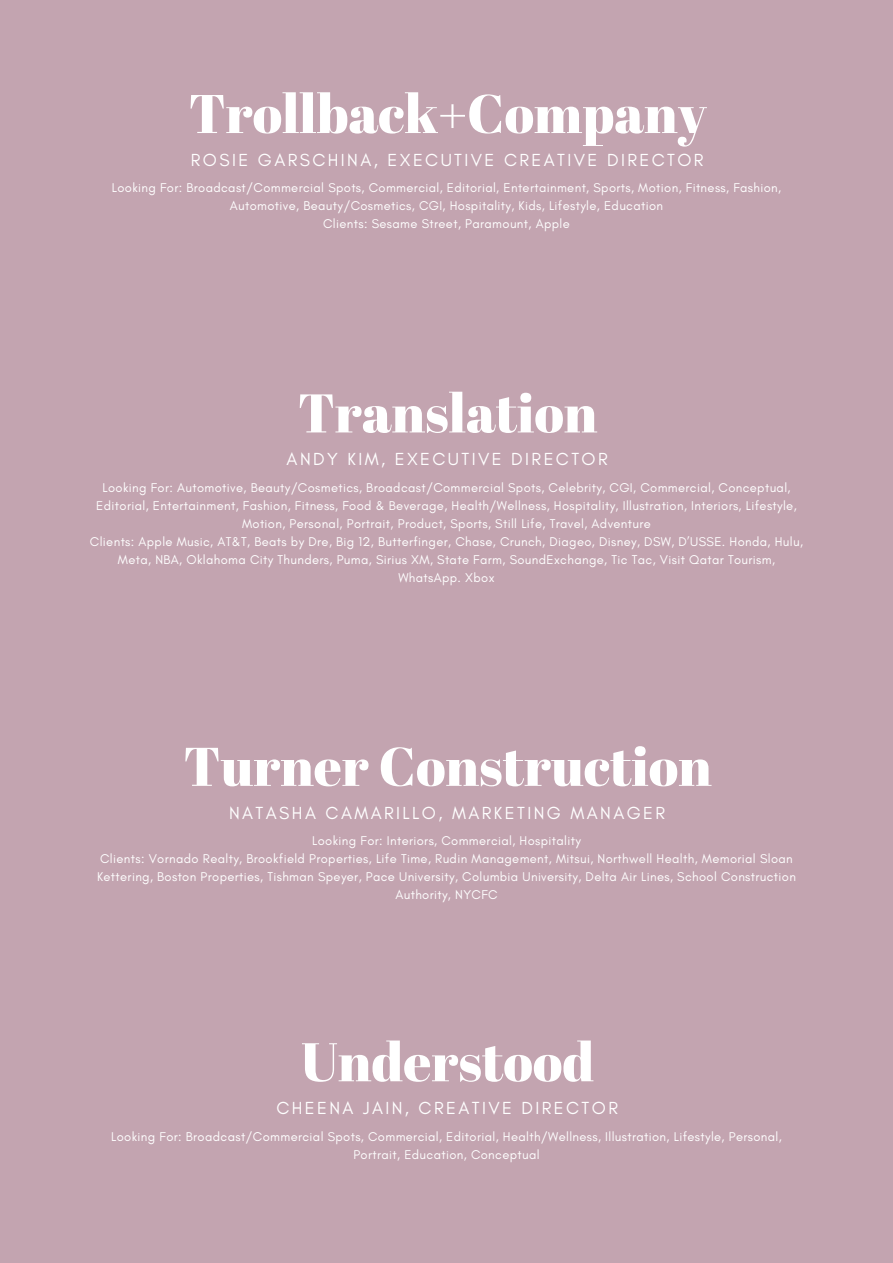
<style>
.page{position:relative;width:893px;height:1263px;background:#c3a4b0}
.page>*{position:absolute;margin:0;border:0;box-sizing:border-box;transform-origin:0 0}
.t1{font:54.3px "Abril Fatface";color:#fff}
.t2{font:17.77px "Glacial Indifference";letter-spacing:.135em;color:#fff}
.t3{font:12.9px/18px "Glacial Indifference";letter-spacing:.03em;color:#fff;text-align:center}
</style>
<div class="page">
<h1 class="t1" style="left:189px;top:76px;width:519px">Trollback+Company</h1>
<h2 class="t2" style="left:191px;top:149px;width:514px">ROSIE GARSCHINA, EXECUTIVE CREATIVE DIRECTOR</h2>
<p class="t3" style="left:112px;top:179px;width:671px">Looking For: Broadcast/Commercial Spots, Commercial, Editorial, Entertainment, Sports, Motion, Fitness, Fashion,<br>Automotive, Beauty/Cosmetics, CGI, Hospitality, Kids, Lifestyle, Education</p>
<p class="t3" style="left:323px;top:215px;width:248px">Clients: Sesame Street, Paramount, Apple</p>
<h1 class="t1" style="left:298px;top:375px;width:301px">Translation</h1>
<h2 class="t2" style="left:287px;top:448px;width:322px">ANDY KIM, EXECUTIVE DIRECTOR</h2>
<p class="t3" style="left:96px;top:478px;width:702px">Looking For: Automotive, Beauty/Cosmetics, Broadcast/Commercial Spots, Celebrity, CGI, Commercial, Conceptual,<br>Editorial, Entertainment, Fashion, Fitness, Food &amp; Beverage, Health/Wellness, Hospitality, Illustration, Interiors, Lifestyle,<br>Motion, Personal, Portrait, Product, Sports, Still Life, Travel, Adventure</p>
<p class="t3" style="left:90px;top:532px;width:714px">Clients: Apple Music, AT&amp;T, Beats by Dre, Big 12, Butterfinger, Chase, Crunch, Diageo, Disney, DSW, D’USSE. Honda, Hulu,<br>Meta, NBA, Oklahoma City Thunders, Puma, Sirius XM, State Farm, SoundExchange, Tic Tac, Visit Qatar Tourism,<br>WhatsApp. Xbox</p>
<h1 class="t1" style="left:183px;top:728px;width:530px">Turner Construction</h1>
<h2 class="t2" style="left:229px;top:802px;width:437px">NATASHA CAMARILLO, MARKETING MANAGER</h2>
<p class="t3" style="left:312px;top:831px;width:270px">Looking For: Interiors, Commercial, Hospitality</p>
<p class="t3" style="left:97px;top:849px;width:700px">Clients: Vornado Realty, Brookfield Properties, Life Time, Rudin Management, Mitsui, Northwell Health, Memorial Sloan<br>Kettering, Boston Properties, Tishman Speyer, Pace University, Columbia University, Delta Air Lines, School Construction<br>Authority, NYCFC</p>
<h1 class="t1" style="left:301px;top:1024px;width:295px">Understood</h1>
<h2 class="t2" style="left:276px;top:1097px;width:343px">CHEENA JAIN, CREATIVE DIRECTOR</h2>
<p class="t3" style="left:111px;top:1127px;width:672px">Looking For: Broadcast/Commercial Spots, Commercial, Editorial, Health/Wellness, Illustration, Lifestyle, Personal,<br>Portrait, Education, Conceptual</p>
</div>
